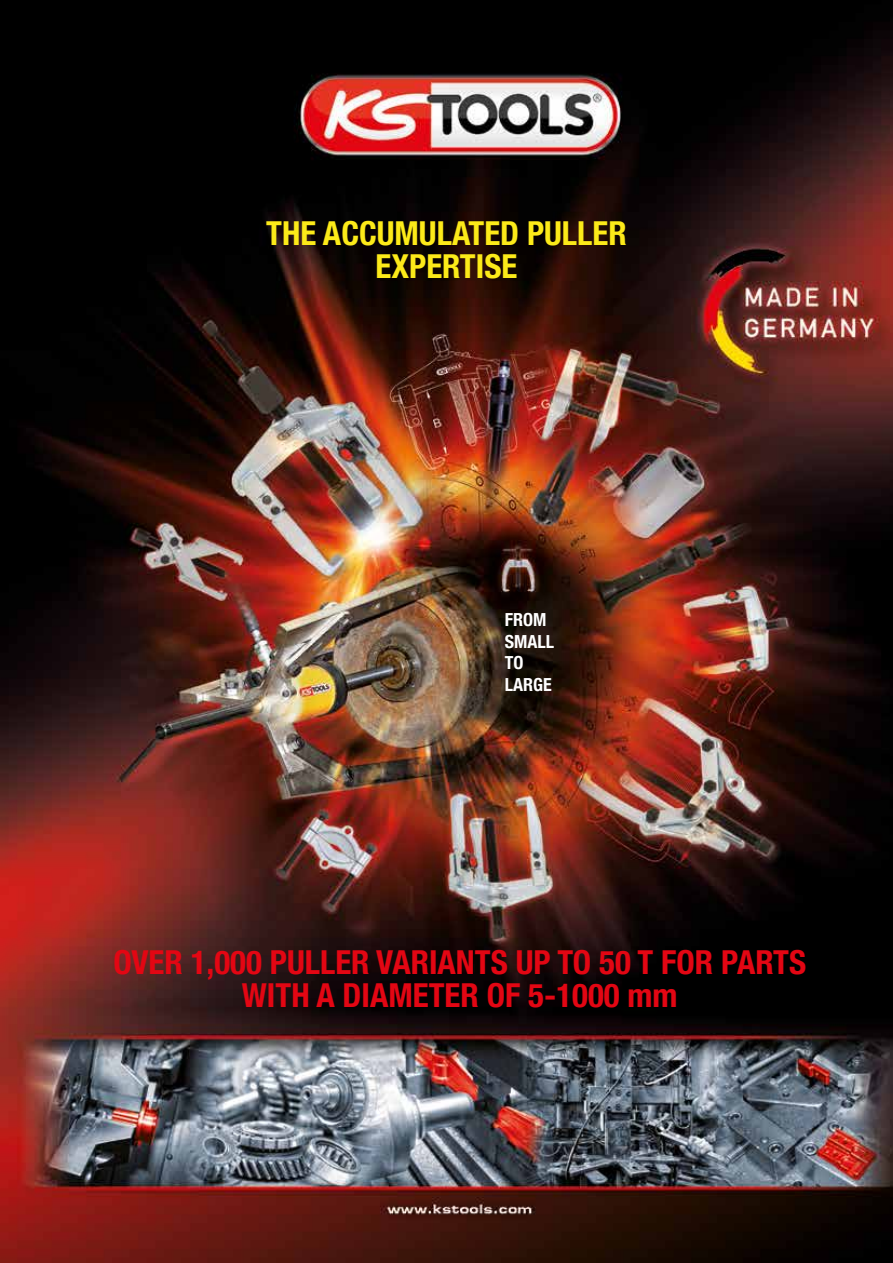
<style>
.page{position:relative;width:893px;height:1263px;background:#fff}
.page>*{position:absolute;margin:0;border:0;box-sizing:border-box;transform-origin:0 0}
.t1{font:700 condensed 33px/33px "Helvetica Neue LTW1 G";color:#e30613;text-align:center}
.t2{font:700 condensed 33px/33px "Helvetica Neue LTW1 G";color:#fcea19;text-align:center}
.t3{font:700 condensed 18px/21.6px "Helvetica Neue LTW1 G";color:#fff}
</style>
<div class="page">
<img style="left:0;top:0;width:893px;height:1263px">
<p class="t2" style="left:266px;top:217px;width:362px">THE ACCUMULATED PULLER<br>EXPERTISE</p>
<p class="t3" style="left:505px;top:609px;width:51px">FROM<br>SMALL<br>TO<br>LARGE</p>
<p class="t1" style="left:113px;top:946px;width:694px">OVER 1,000 PULLER VARIANTS UP TO 50 T FOR PARTS<br>WITH A DIAMETER OF 5-1000 mm</p>
</div>
